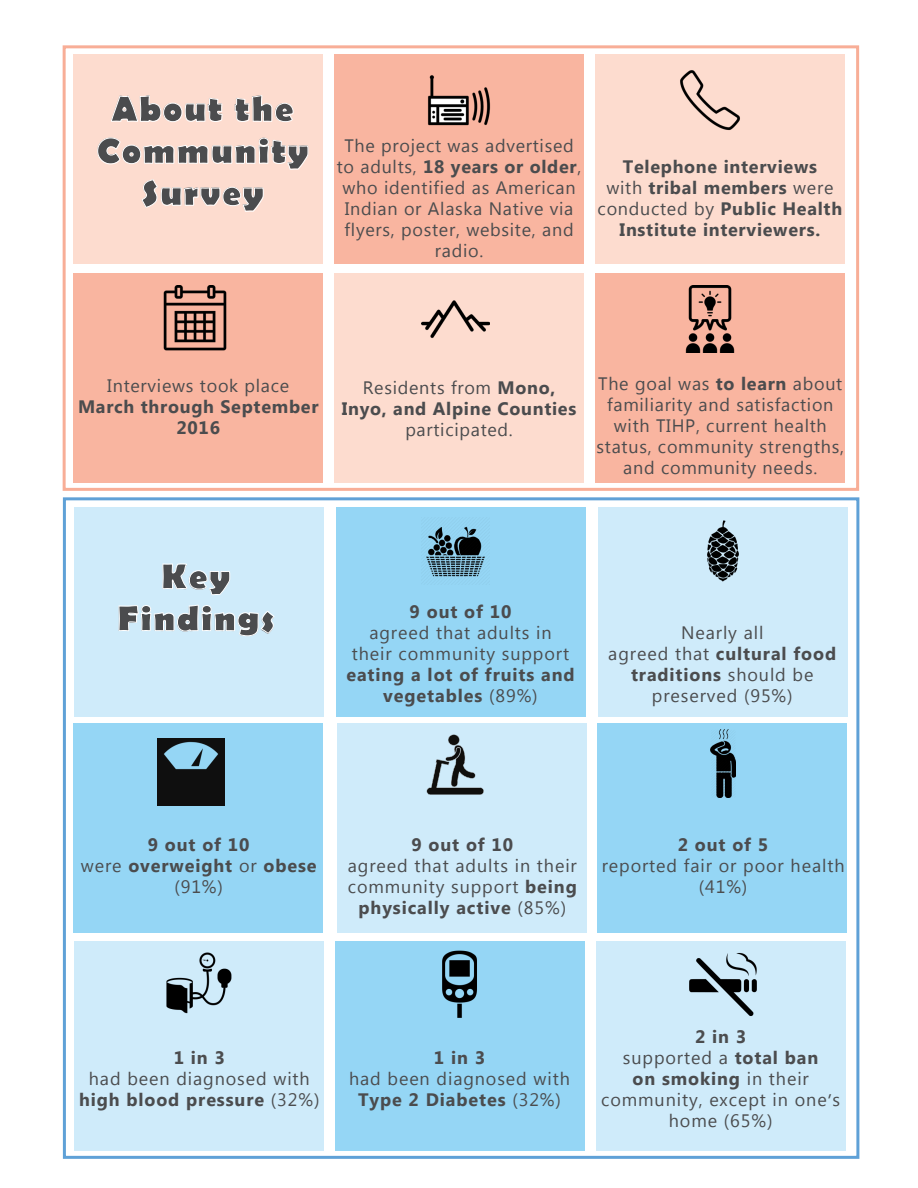
<style>
.page{position:relative;width:918px;height:1188px;background:#fff}
.page>*{position:absolute;margin:0;border:0;box-sizing:border-box;transform-origin:0 0}
.Titre_de_chapitre__p{font:700 36px/42px "Berlin Sans FB";letter-spacing:.04em;color:#4b4c4e;text-align:center}
.Titre_de_chapitre__p-2{font:18px/21px "Microsoft Tai Le";letter-spacing:.04em;color:#4b4c4e;text-align:center}
.Titre_de_chapitre__p-3{font:700 18px/21px "Microsoft Tai Le";letter-spacing:.04em;color:#4b4c4e;text-align:center}
.s1{font-weight:700}
.s2{font-weight:400}
.s3{font-family:"Corbel"}
</style>
<div class="page">
<div style="left:337px;top:724px;width:250px;height:209px;background:#cfebfa"></div>
<div style="left:336px;top:508px;width:249px;height:209px;background:#95d6f5"></div>
<div style="left:598px;top:508px;width:250px;height:209px;background:#cfebfa"></div>
<div style="left:73px;top:724px;width:250px;height:209px;background:#95d6f5"></div>
<div style="left:597px;top:724px;width:250px;height:209px;background:#95d6f5"></div>
<div style="left:335px;top:942px;width:249px;height:209px;background:#95d6f5"></div>
<div style="left:74px;top:508px;width:250px;height:209px;background:#cfebfa"></div>
<div style="left:74px;top:942px;width:250px;height:209px;background:#cfebfa"></div>
<div style="left:596px;top:942px;width:250px;height:209px;background:#cfebfa"></div>
<svg style="left:162px;top:563px;width:69px;height:33px"></svg>
<svg style="left:118px;top:604px;width:157px;height:33px"></svg>
<img style="left:711px;top:730px;width:24px;height:67px">
<img style="left:426px;top:526px;width:59px;height:51px">
<div style="left:73px;top:54px;width:250px;height:209px;background:#fddccf"></div>
<div style="left:334px;top:54px;width:250px;height:209px;background:#f9b5a0"></div>
<div style="left:595px;top:54px;width:250px;height:209px;background:#fddccf"></div>
<div style="left:73px;top:273px;width:250px;height:209px;background:#f9b5a0"></div>
<div style="left:595px;top:273px;width:250px;height:209px;background:#f9b5a0"></div>
<div style="left:334px;top:273px;width:250px;height:209px;background:#fddccf"></div>
<div style="left:63px;top:497px;width:796px;height:662px;border:3px solid #5fa1d7"></div>
<div style="left:63px;top:45px;width:796px;height:446px;border:3px solid #f8ae97"></div>
<img style="left:707px;top:520px;width:32px;height:62px">
<svg style="left:111px;top:95px;width:112px;height:27px"></svg>
<svg style="left:234px;top:95px;width:60px;height:27px"></svg>
<svg style="left:97px;top:137px;width:212px;height:33px"></svg>
<svg style="left:141px;top:179px;width:123px;height:33px"></svg>
<img style="left:427px;top:75px;width:64px;height:51px">
<img style="left:680px;top:70px;width:60px;height:60px">
<img style="left:163px;top:285px;width:64px;height:66px">
<img style="left:422px;top:300px;width:67px;height:39px">
<img style="left:685px;top:285px;width:50px;height:68px">
<img style="left:426px;top:734px;width:58px;height:61px">
<img style="left:157px;top:738px;width:68px;height:68px">
<img style="left:442px;top:951px;width:35px;height:67px">
<img style="left:166px;top:952px;width:66px;height:62px">
<img style="left:689px;top:953px;width:68px;height:63px">
<p class="Titre_de_chapitre__p" style="left:97px;top:90px;width:213px">About the<br>Community<br>Survey</p>
<p class="Titre_de_chapitre__p-2" style="left:337px;top:136px;width:246px">The project was advertised to adults, <span class="s1">18 years or older</span>, who identified as American<br>Indian or Alaska Native via flyers, poster, website, and radio.</p>
<p class="Titre_de_chapitre__p-3" style="left:598px;top:157px;width:246px">Telephone interviews<br><span class="s2">with</span> tribal members <span class="s2">were conducted by</span> Public Health<br>Institute interviewers.</p>
<p class="Titre_de_chapitre__p-2" style="left:107px;top:376px;width:184px">Interviews took place</p>
<p class="Titre_de_chapitre__p-3" style="left:78px;top:397px;width:242px">March through September<br>2016</p>
<p class="Titre_de_chapitre__p-3" style="left:342px;top:379px;width:236px"><span class="s2">Residents from</span> Mono,<br>Inyo, and Alpine Counties <span class="s2">participated.</span></p>
<p class="Titre_de_chapitre__p-2" style="left:597px;top:374px;width:249px">The goal was <span class="s1">to learn</span> about familiarity and satisfaction with TIHP, current health status, community strengths, and community needs.</p>
<p class="Titre_de_chapitre__p" style="left:118px;top:557px;width:158px">Key<br>Findings</p>
<p class="Titre_de_chapitre__p-3" style="left:410px;top:603px;width:103px">9 out of 10</p>
<p class="Titre_de_chapitre__p-2" style="left:346px;top:624px;width:230px">agreed that adults in<br>their community support <span class="s1">eating a lot of fruits and vegetables</span> (89%)</p>
<p class="Titre_de_chapitre__p-2" style="left:681px;top:624px;width:84px">Nearly all</p>
<p class="Titre_de_chapitre__p-2" style="left:608px;top:645px;width:229px">agreed that <span class="s1">cultural food traditions</span> should be preserved (95%)</p>
<p class="Titre_de_chapitre__p-3" style="left:148px;top:835px;width:103px">9 out of 10</p>
<p class="Titre_de_chapitre__p-3" style="left:81px;top:856px;width:237px"><span class="s2">were</span> overweight <span class="s2">or</span> obese <span class="s2">(91%)</span></p>
<p class="Titre_de_chapitre__p-3" style="left:411px;top:836px;width:103px">9 out of 10</p>
<p class="Titre_de_chapitre__p-2" style="left:348px;top:857px;width:231px">agreed that adults in their community support <span class="s1">being physically active</span> (85%)</p>
<p class="Titre_de_chapitre__p-3" style="left:678px;top:836px;width:92px">2 out of 5</p>
<p class="Titre_de_chapitre__p-2" style="left:602px;top:857px;width:244px">reported fair or poor health (41%)</p>
<p class="Titre_de_chapitre__p-3" style="left:174px;top:1049px;width:53px">1 in 3</p>
<p class="Titre_de_chapitre__p-2" style="left:79px;top:1070px;width:242px">had been diagnosed with <span class="s1">high blood pressure</span> (32%)</p>
<p class="Titre_de_chapitre__p-3" style="left:434px;top:1049px;width:53px">1 in 3</p>
<p class="Titre_de_chapitre__p-2" style="left:349px;top:1070px;width:222px">had been diagnosed with<br><span class="s1">Type 2 Diabetes</span> (32%)</p>
<p class="Titre_de_chapitre__p-3" style="left:695px;top:1028px;width:53px">2 in 3</p>
<p class="Titre_de_chapitre__p-2" style="left:601px;top:1049px;width:240px">supported a <span class="s1">total ban<br>on smoking</span> in their community, except in one<span class="s3">’</span>s home (65%)</p>
</div>
